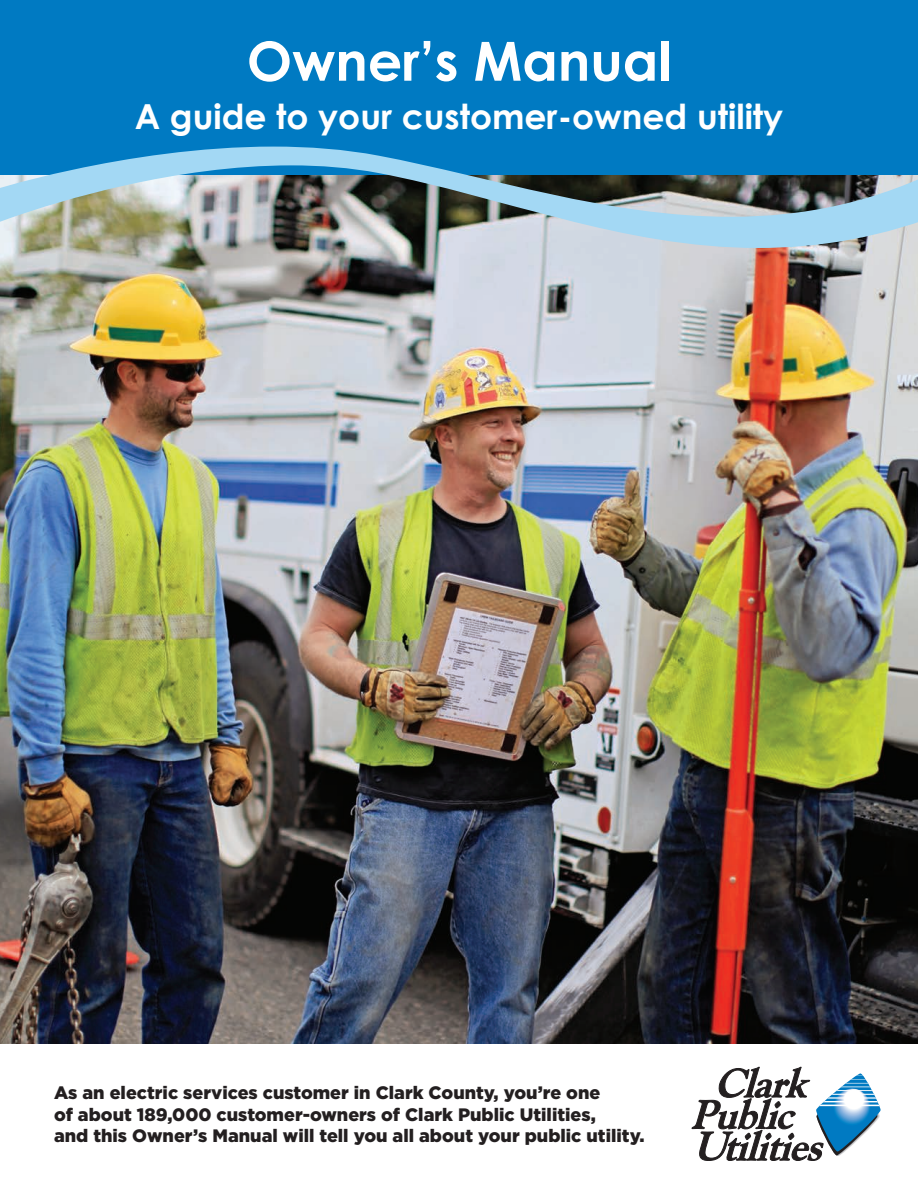
<style>
.page{position:relative;width:918px;height:1188px;background:#fff}
.page>*{position:absolute;margin:0;border:0;box-sizing:border-box;transform-origin:0 0}
.t1{font:700 54px "Century Gothic";color:#fff}
.t2{font:700 34.5px "Century Gothic";color:#fff}
.t3{font:900 18px/21.6px "Gotham";color:#231f20}
</style>
<div class="page">
<div style="left:0;top:0;width:918px;height:176px;background:#007ac2"></div>
<svg style="left:692px;top:1066px;width:189px;height:95px"></svg>
<hr style="left:816px;top:1105px;width:65px;height:1px;background:#fff">
<hr style="left:816px;top:1101px;width:65px;height:1px;background:#fff">
<hr style="left:816px;top:1097px;width:65px;height:2px;background:#fff">
<hr style="left:816px;top:1094px;width:65px;height:1px;background:#fff">
<hr style="left:816px;top:1090px;width:65px;height:1px;background:#fff">
<hr style="left:816px;top:1087px;width:65px;height:1px;background:#fff">
<hr style="left:816px;top:1083px;width:65px;height:1px;background:#fff">
<hr style="left:816px;top:1079px;width:65px;height:1px;background:#fff">
<hr style="left:816px;top:1076px;width:65px;height:1px;background:#fff">
<img style="left:0;top:248px;width:918px;height:795px">
<img style="left:0;top:147px;width:918px;height:101px">
<h1 class="t1" style="left:247px;top:27px;width:426px">Owner’s Manual</h1>
<h2 class="t2" style="left:135px;top:94px;width:650px">A guide to your customer-owned utility</h2>
<p class="t3" style="left:54px;top:1081px;width:592px">As an electric services customer in Clark County, you’re one<br>of about 189,000 customer-owners of Clark Public Utilities,<br>and this Owner’s Manual will tell you all about your public utility.</p>
</div>
